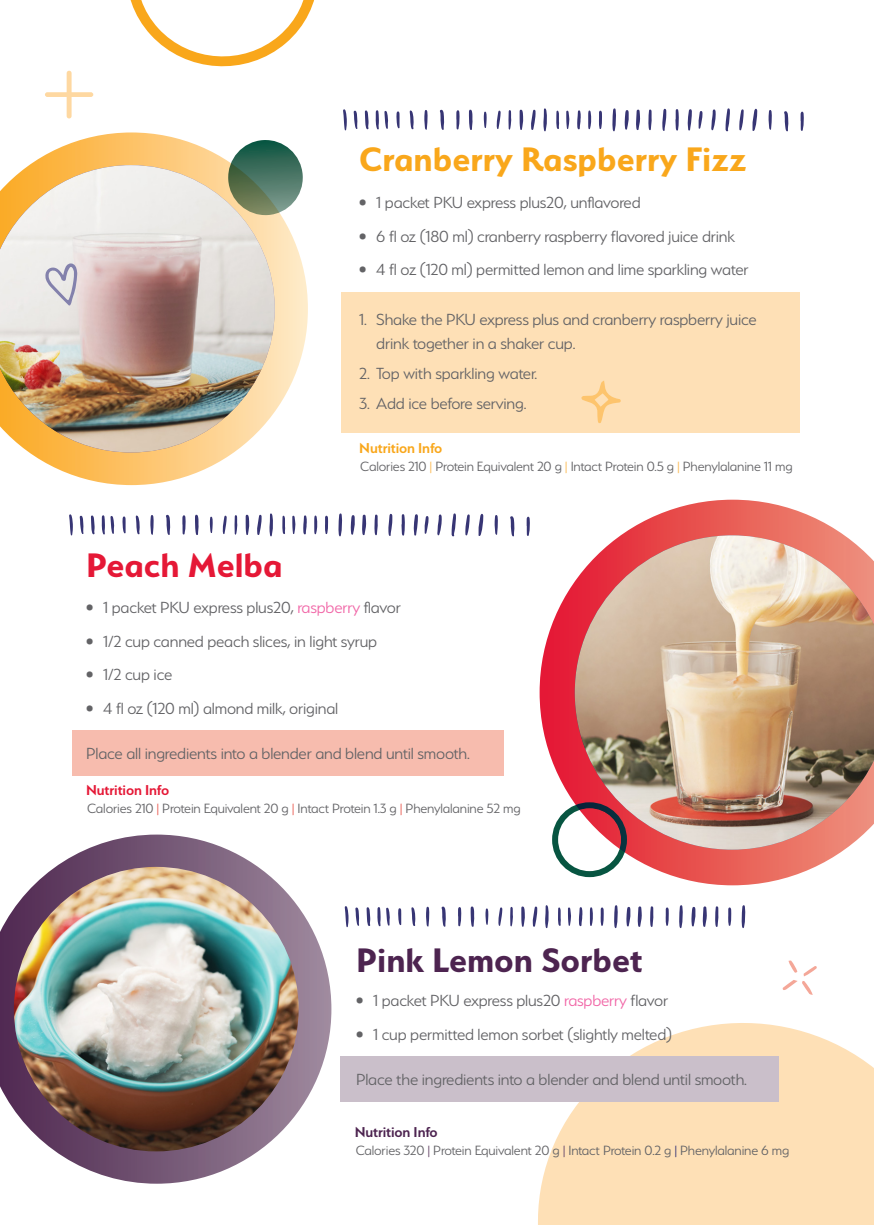
<style>
.page{position:relative;width:874px;height:1225px;background:#fff}
.page>*{position:absolute;margin:0;border:0;box-sizing:border-box;transform-origin:0 0}
.t1{font:700 38px "Serenity";color:#f9a71b}
.t2{font:700 38px "Serenity";color:#4d2450}
.t3{font:700 38px "Serenity";color:#e51836}
.t4{font:300 18px/24px "Serenity";letter-spacing:-.01em;color:#636366}
.t5{font:600 16px "Serenity";letter-spacing:-.01em;color:#e51836}
.t6{font:600 16px "Serenity";letter-spacing:-.01em;color:#f9a71b}
.t7{font:600 16px "Serenity";letter-spacing:-.01em;color:#4d2450}
.t8{font:300 15px "Serenity";letter-spacing:-.01em;color:#636366}
.s1{color:#fcbc58}
.s2{color:#f166a7}
.s3{color:#ea6259}
.s4{color:#6c4d6d}
.s5{color:#403e7a}
</style>
<div class="page">
<svg style="left:538px;top:966px;width:335px;height:259px;fill:#fee0b6"></svg>
<div style="left:340px;top:1056px;width:438px;height:46px;background:#cabfca"></div>
<svg style="left:539px;top:500px;width:306px;height:385px"></svg>
<img style="left:574px;top:535px;width:299px;height:314px">
<div style="left:341px;top:292px;width:458px;height:141px;background:#fee0b6"></div>
<svg style="left:28px;top:132px;width:280px;height:353px"></svg>
<img style="left:0;top:165px;width:275px;height:287px">
<svg style="left:227px;top:139px;width:77px;height:77px"></svg>
<svg style="left:45px;top:263px;width:32px;height:43px"></svg>
<div style="left:72px;top:730px;width:431px;height:46px;background:#f7bcae"></div>
<svg style="left:581px;top:380px;width:39px;height:43px"></svg>
<svg style="left:478px;top:513px;width:5px;height:23px"></svg>
<svg style="left:451px;top:513px;width:4px;height:23px"></svg>
<svg style="left:362px;top:514px;width:4px;height:21px"></svg>
<svg style="left:338px;top:513px;width:4px;height:23px"></svg>
<svg style="left:413px;top:514px;width:5px;height:21px"></svg>
<svg style="left:269px;top:513px;width:4px;height:23px"></svg>
<svg style="left:136px;top:515px;width:4px;height:19px"></svg>
<svg style="left:195px;top:515px;width:4px;height:20px"></svg>
<svg style="left:388px;top:514px;width:4px;height:22px"></svg>
<svg style="left:350px;top:515px;width:5px;height:19px"></svg>
<svg style="left:245px;top:515px;width:4px;height:20px"></svg>
<svg style="left:401px;top:514px;width:4px;height:22px"></svg>
<svg style="left:465px;top:514px;width:4px;height:21px"></svg>
<svg style="left:166px;top:515px;width:4px;height:20px"></svg>
<svg style="left:510px;top:516px;width:4px;height:20px"></svg>
<svg style="left:257px;top:515px;width:4px;height:20px"></svg>
<svg style="left:437px;top:514px;width:4px;height:21px"></svg>
<svg style="left:374px;top:514px;width:4px;height:21px"></svg>
<svg style="left:69px;top:514px;width:4px;height:21px"></svg>
<svg style="left:182px;top:515px;width:4px;height:19px"></svg>
<svg style="left:526px;top:516px;width:3px;height:20px"></svg>
<svg style="left:303px;top:515px;width:4px;height:19px"></svg>
<svg style="left:91px;top:515px;width:4px;height:19px"></svg>
<svg style="left:150px;top:515px;width:4px;height:20px"></svg>
<svg style="left:494px;top:515px;width:4px;height:20px"></svg>
<svg style="left:325px;top:516px;width:3px;height:18px"></svg>
<svg style="left:314px;top:515px;width:3px;height:19px"></svg>
<svg style="left:80px;top:515px;width:3px;height:19px"></svg>
<svg style="left:424px;top:516px;width:4px;height:18px"></svg>
<svg style="left:102px;top:515px;width:12px;height:19px"></svg>
<svg style="left:292px;top:515px;width:3px;height:19px"></svg>
<svg style="left:122px;top:516px;width:4px;height:17px"></svg>
<svg style="left:234px;top:515px;width:3px;height:20px"></svg>
<svg style="left:223px;top:515px;width:4px;height:19px"></svg>
<svg style="left:282px;top:515px;width:3px;height:19px"></svg>
<svg style="left:209px;top:517px;width:4px;height:16px"></svg>
<svg style="left:752px;top:109px;width:4px;height:22px"></svg>
<svg style="left:725px;top:108px;width:4px;height:23px"></svg>
<svg style="left:636px;top:110px;width:4px;height:20px"></svg>
<svg style="left:612px;top:108px;width:4px;height:23px"></svg>
<svg style="left:687px;top:109px;width:4px;height:21px"></svg>
<svg style="left:543px;top:108px;width:4px;height:23px"></svg>
<svg style="left:409px;top:110px;width:4px;height:19px"></svg>
<svg style="left:468px;top:110px;width:4px;height:20px"></svg>
<svg style="left:662px;top:109px;width:4px;height:22px"></svg>
<svg style="left:624px;top:110px;width:4px;height:20px"></svg>
<svg style="left:519px;top:110px;width:4px;height:20px"></svg>
<svg style="left:675px;top:109px;width:3px;height:22px"></svg>
<svg style="left:739px;top:109px;width:4px;height:21px"></svg>
<svg style="left:440px;top:110px;width:4px;height:20px"></svg>
<svg style="left:784px;top:111px;width:4px;height:20px"></svg>
<svg style="left:531px;top:110px;width:4px;height:20px"></svg>
<svg style="left:711px;top:109px;width:4px;height:21px"></svg>
<svg style="left:648px;top:110px;width:3px;height:20px"></svg>
<svg style="left:456px;top:110px;width:3px;height:19px"></svg>
<svg style="left:800px;top:112px;width:3px;height:19px"></svg>
<svg style="left:577px;top:110px;width:3px;height:19px"></svg>
<svg style="left:424px;top:110px;width:3px;height:20px"></svg>
<svg style="left:768px;top:110px;width:3px;height:20px"></svg>
<svg style="left:599px;top:111px;width:3px;height:18px"></svg>
<svg style="left:588px;top:110px;width:3px;height:19px"></svg>
<svg style="left:698px;top:111px;width:4px;height:18px"></svg>
<svg style="left:375px;top:110px;width:13px;height:19px"></svg>
<svg style="left:566px;top:111px;width:3px;height:18px"></svg>
<svg style="left:396px;top:111px;width:3px;height:17px"></svg>
<svg style="left:508px;top:110px;width:3px;height:20px"></svg>
<svg style="left:496px;top:111px;width:4px;height:18px"></svg>
<svg style="left:556px;top:111px;width:3px;height:18px"></svg>
<svg style="left:483px;top:112px;width:3px;height:16px"></svg>
<svg style="left:637px;top:906px;width:4px;height:21px"></svg>
<svg style="left:702px;top:906px;width:4px;height:21px"></svg>
<svg style="left:614px;top:905px;width:3px;height:23px"></svg>
<svg style="left:679px;top:905px;width:3px;height:23px"></svg>
<svg style="left:741px;top:905px;width:4px;height:23px"></svg>
<svg style="left:545px;top:905px;width:3px;height:23px"></svg>
<svg style="left:411px;top:907px;width:4px;height:19px"></svg>
<svg style="left:470px;top:906px;width:4px;height:20px"></svg>
<svg style="left:626px;top:907px;width:4px;height:19px"></svg>
<svg style="left:691px;top:907px;width:4px;height:19px"></svg>
<svg style="left:521px;top:906px;width:3px;height:21px"></svg>
<svg style="left:441px;top:906px;width:5px;height:20px"></svg>
<svg style="left:532px;top:906px;width:5px;height:20px"></svg>
<svg style="left:650px;top:906px;width:3px;height:21px"></svg>
<svg style="left:715px;top:906px;width:3px;height:21px"></svg>
<svg style="left:344px;top:906px;width:4px;height:21px"></svg>
<svg style="left:458px;top:907px;width:3px;height:19px"></svg>
<svg style="left:578px;top:907px;width:4px;height:19px"></svg>
<svg style="left:366px;top:907px;width:4px;height:19px"></svg>
<svg style="left:377px;top:907px;width:3px;height:19px"></svg>
<svg style="left:426px;top:906px;width:3px;height:20px"></svg>
<svg style="left:600px;top:907px;width:3px;height:19px"></svg>
<svg style="left:665px;top:907px;width:3px;height:19px"></svg>
<svg style="left:728px;top:907px;width:3px;height:19px"></svg>
<svg style="left:589px;top:907px;width:4px;height:19px"></svg>
<svg style="left:355px;top:907px;width:4px;height:19px"></svg>
<svg style="left:386px;top:907px;width:4px;height:18px"></svg>
<svg style="left:568px;top:907px;width:2px;height:19px"></svg>
<svg style="left:398px;top:908px;width:3px;height:17px"></svg>
<svg style="left:510px;top:906px;width:3px;height:20px"></svg>
<svg style="left:498px;top:907px;width:4px;height:19px"></svg>
<svg style="left:558px;top:907px;width:2px;height:19px"></svg>
<svg style="left:485px;top:908px;width:3px;height:17px"></svg>
<svg style="left:0;top:834px;width:331px;height:349px"></svg>
<img style="left:14px;top:867px;width:284px;height:284px;border-radius:142px">
<svg style="left:45px;top:0;width:323px;height:130px"></svg>
<svg style="left:555px;top:805px;width:68px;height:69px"></svg>
<div style="left:552px;top:802px;width:74px;height:75px;border:6px solid #075541;border-radius:50%"></div>
<svg style="left:782px;top:960px;width:34px;height:35px"></svg>
<p class="t1" style="left:359px;top:138px;width:388px">Cranberry Raspberry Fizz</p>
<p class="t4" style="left:359px;top:190px;width:283px">• 1 packet PKU express plus20, unflavored</p>
<p class="t4" style="left:359px;top:224px;width:377px">• 6 fl oz (180 ml) cranberry raspberry flavored juice drink</p>
<p class="t4" style="left:359px;top:258px;width:390px">• 4 fl oz (120 ml) permitted lemon and lime sparkling water</p>
<p class="t4" style="left:376px;top:308px;width:382px;text-indent:-17px">1. Shake the PKU express plus and cranberry raspberry juice drink together in a shaker cup.</p>
<p class="t4" style="left:359px;top:361px;width:179px">2. Top with sparkling water.</p>
<p class="t4" style="left:359px;top:391px;width:169px">3. Add ice before serving.</p>
<p class="t6" style="left:359px;top:439px;width:85px">Nutrition Info</p>
<p class="t8" style="left:360px;top:458px;width:433px">Calories 210 <span class="s1">|</span> Protein Equivalent 20 g <span class="s1">|</span> Intact Protein 0.5 g <span class="s1">|</span> Phenylalanine 11 mg</p>
<p class="t3" style="left:86px;top:544px;width:198px">Peach Melba</p>
<p class="t4" style="left:86px;top:595px;width:316px">• 1 packet PKU express plus20, <span class="s2">raspberry</span> flavor</p>
<p class="t4" style="left:86px;top:629px;width:292px">• 1/2 cup canned peach slices, in light syrup</p>
<p class="t4" style="left:86px;top:662px;width:88px">• 1/2 cup ice</p>
<p class="t4" style="left:86px;top:696px;width:253px">• 4 fl oz (120 ml) almond milk, original</p>
<p class="t4" style="left:86px;top:741px;width:385px">Place all ingredients into a blender and blend until smooth.</p>
<p class="t5" style="left:86px;top:781px;width:85px">Nutrition Info</p>
<p class="t8" style="left:87px;top:801px;width:435px">Calories 210 <span class="s3">|</span> Protein Equivalent 20 g <span class="s3">|</span> Intact Protein 1.3 g <span class="s3">|</span> Phenylalanine 52 mg</p>
<p class="t2" style="left:356px;top:938px;width:288px">Pink Lemon Sorbet</p>
<p class="t4" style="left:356px;top:988px;width:313px">• 1 packet PKU express plus20 <span class="s2">raspberry</span> flavor</p>
<p class="t4" style="left:356px;top:1022px;width:317px">• 1 cup permitted lemon sorbet (slightly melted)</p>
<p class="t4" style="left:356px;top:1067px;width:392px">Place the ingredients into a blender and blend until smooth.</p>
<p class="t7" style="left:354px;top:1123px;width:85px">Nutrition Info</p>
<p class="t8" style="left:355px;top:1142px;width:435px">Calories 320 <span class="s4">|</span> Protein Equivalent 20 g <span class="s4">|</span> Intact Protein 0.2 g <span class="s5">|</span> Phenylalanine 6 mg</p>
</div>
